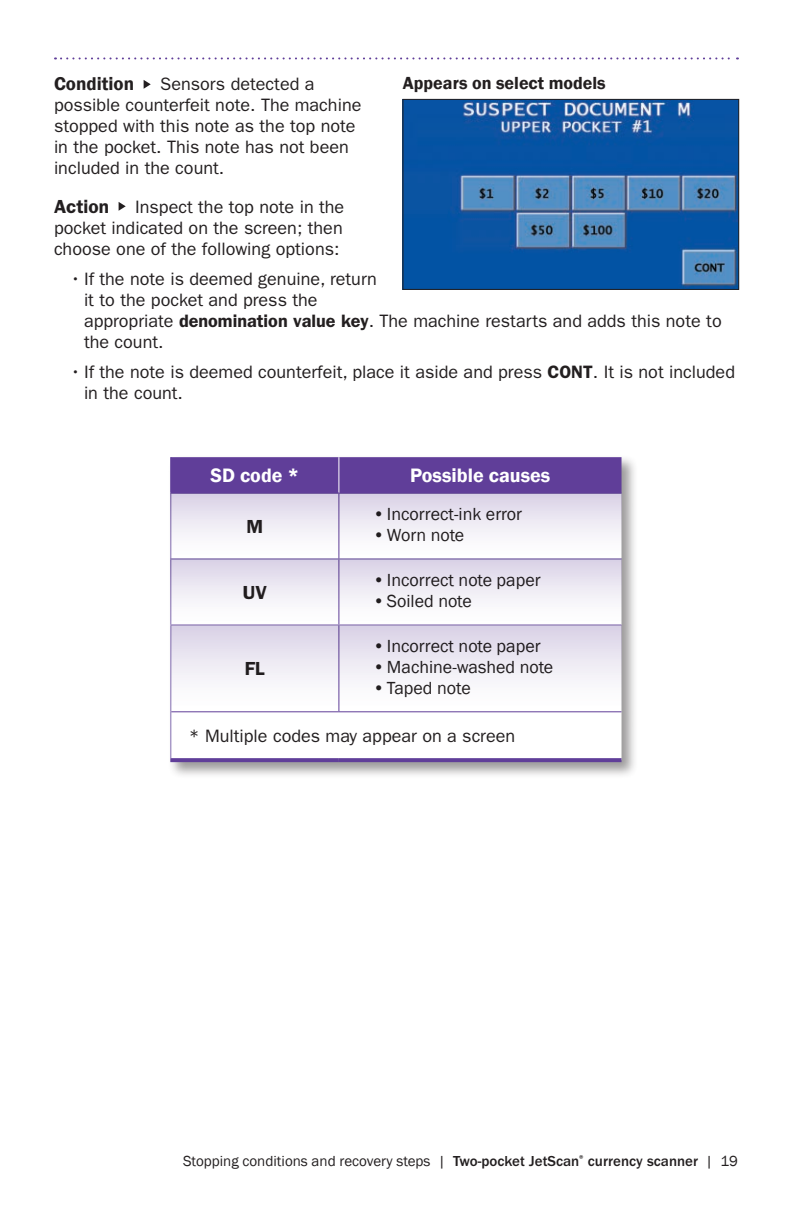
<style>
.page{position:relative;width:792px;height:1224px;background:#fff}
.page>*{position:absolute;margin:0;border:0;box-sizing:border-box;transform-origin:0 0}
.t1{font:600 20px "Franklin Gothic";color:#fff}
.t2{font:600 19px "ITC Franklin Gothic Std";color:#231f20}
.t3{font:600 19px "Franklin Gothic";color:#231f20}
.t4{font:18px/21px "ITC Franklin Gothic Std";color:#231f20}
.t5{font:18px "Franklin Gothic";color:#231f20}
.t6{font:600 18px "Franklin Gothic";color:#231f20}
.t7{font:15px "Franklin Gothic";color:#231f20}
.s1{font-weight:600}
.s2{font-family:"ITC Franklin Gothic Std";font-weight:500}
</style>
<div class="page">
<svg style="left:144px;top:80px;width:7px;height:9px"></svg>
<svg style="left:119px;top:202px;width:7px;height:9px"></svg>
<img style="left:404px;top:101px;width:333px;height:187px">
<div style="left:402px;top:99px;width:337px;height:191px;border:1px solid #231f20"></div>
<svg style="left:55px;top:57px;width:683px;height:2px"></svg>
<div style="left:167px;top:454px;width:471px;height:325px;background:#231f20;opacity:.45"></div>
<div style="left:171px;top:457px;width:451px;height:36px;background:#603e99"></div>
<svg style="left:171px;top:625px;width:451px;height:133px"></svg>
<hr style="left:170px;top:625px;width:1px;height:87px;background:#836cb0">
<hr style="left:170px;top:712px;width:1px;height:46px;background:#836cb0">
<hr style="left:171px;top:711px;width:168px;height:1px;background:#603e99">
<svg style="left:170px;top:758px;width:169px;height:4px"></svg>
<svg style="left:339px;top:758px;width:283px;height:4px"></svg>
<hr style="left:339px;top:711px;width:283px;height:1px;background:#603e99">
<hr style="left:170px;top:457px;width:1px;height:36px;background:#603e99">
<hr style="left:338px;top:457px;width:1px;height:36px;background:#fff">
<div style="left:170px;top:493px;width:452px;height:66px;background:linear-gradient(to bottom,#dad3e7,#fff)"></div>
<div style="left:170px;top:559px;width:452px;height:66px;background:linear-gradient(to bottom,#dbd3e7,#fff)"></div>
<div style="left:172px;top:625px;width:450px;height:86px;background:linear-gradient(to bottom,#dad3e7,#fff)"></div>
<p class="t3" style="left:54px;top:72px;width:82px">Condition</p>
<p class="t6" style="left:403px;top:72px;width:204px">Appears on select models</p>
<p class="t4" style="left:54px;top:73px;width:309px;text-indent:106px">Sensors detected a possible counterfeit note. The machine stopped with this note as the top note in the pocket. This note has not been included in the count.</p>
<p class="t2" style="left:54px;top:195px;width:57px">Action</p>
<p class="t4" style="left:54px;top:196px;width:292px;text-align:justify;text-indent:81px">Inspect the top note in the pocket indicated on the screen; then choose one of the following options:</p>
<p class="t4" style="left:84px;top:268px;width:639px;text-indent:-14px">• If the note is deemed genuine, return<br>it to the pocket and press the<br>appropriate <span class="s1">denomination value key</span>. The machine restarts and adds this note to the count.</p>
<p class="t4" style="left:84px;top:361px;width:653px;text-indent:-14px">• If the note is deemed counterfeit, place it aside and press <span class="s1">CONT</span>. It is not included in the count.</p>
<p class="t1" style="left:211px;top:463px;width:90px">SD code *</p>
<p class="t1" style="left:410px;top:463px;width:142px">Possible causes</p>
<p class="t2" style="left:247px;top:515px;width:18px">M</p>
<p class="t5" style="left:373px;top:503px;width:151px">•Incorrect-ink error</p>
<p class="t5" style="left:373px;top:524px;width:93px">•Worn note</p>
<p class="t2" style="left:243px;top:581px;width:25px">UV</p>
<p class="t5" style="left:373px;top:569px;width:169px">•Incorrect note paper</p>
<p class="t5" style="left:373px;top:590px;width:101px">•Soiled note</p>
<p class="t5" style="left:373px;top:635px;width:169px">•Incorrect note paper</p>
<p class="t5" style="left:373px;top:656px;width:182px">•Machine-washed note</p>
<p class="t5" style="left:373px;top:677px;width:99px">•Taped note</p>
<p class="t4" style="left:189px;top:726px;width:328px">* Multiple codes may appear on a screen</p>
<p class="t2" style="left:245px;top:657px;width:21px">FL</p>
<p class="t7" style="left:183px;top:1152px;width:556px">Stopping conditions and recovery steps | <span class="s2">Two-pocket JetScan</span><sup>®</sup> <span class="s2">currency scanner</span> | 19</p>
</div>
